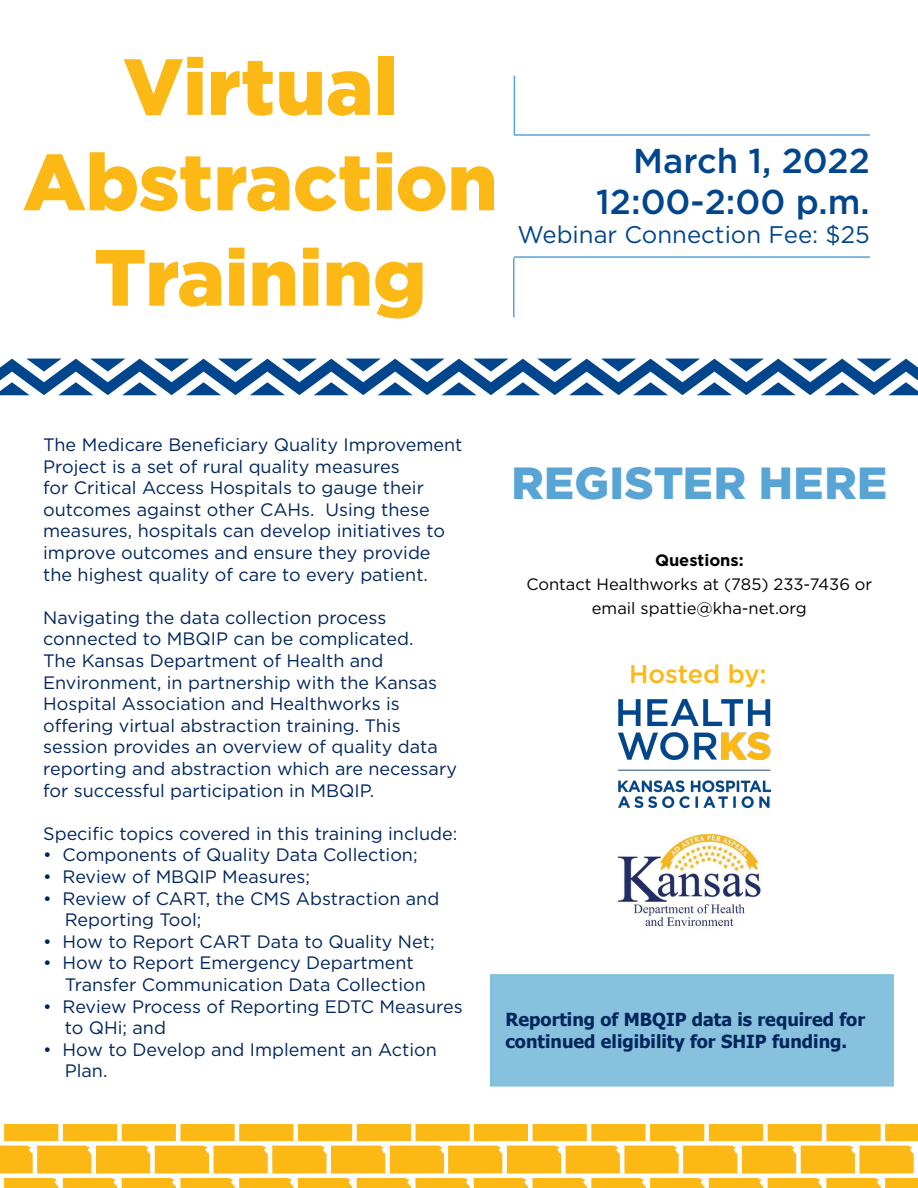
<style>
.page{position:relative;width:918px;height:1188px;background:#fff}
.page>*{position:absolute;margin:0;border:0;box-sizing:border-box;transform-origin:0 0}
.t1{font:900 79.5px/95.4px "Gotham";color:#fcb814;text-align:center}
.t2{font:900 45px "Gotham";letter-spacing:.01em;color:#58a5d5}
.t3{font:500 34.5px "Gotham";color:#01468c}
.t4{font:500 25.5px "Gotham";letter-spacing:-.005em;color:#fcb814}
.t5{font:24px "Gotham";color:#01468c}
.t6{font:18px/21.6px "Gotham";color:#00255d}
.t7{font:700 18px/21.6px "Tahoma";color:#00255d}
.t8{font:16.5px/24px "Gotham";color:#000;text-align:center}
.t9{font:700 16.5px "Gotham";color:#000}
</style>
<div class="page">
<div style="left:490px;top:974px;width:404px;height:113px;background:#87c1dd"></div>
<img style="left:619px;top:700px;width:151px;height:107px">
<svg style="left:0;top:359px;width:918px;height:36px"></svg>
<img style="left:616px;top:834px;width:145px;height:95px">
<svg style="left:0;top:1124px;width:918px;height:64px"></svg>
<hr style="left:514px;top:76px;width:1px;height:59px;background:#58a5d5">
<hr style="left:513px;top:258px;width:1px;height:59px;background:#58a5d5">
<hr style="left:514px;top:134px;width:356px;height:2px;background:#58a5d5">
<hr style="left:514px;top:256px;width:356px;height:2px;background:#58a5d5">
<p class="t1" style="left:23px;top:38px;width:476px">Virtual<br>Abstraction</p>
<p class="t1" style="left:94px;top:229px;width:334px">Training</p>
<p class="t3" style="left:633px;top:138px;width:238px">March 1, 2022</p>
<p class="t3" style="left:596px;top:179px;width:275px">12:00-2:00 p.m.</p>
<p class="t5" style="left:517px;top:219px;width:354px">Webinar Connection Fee: $25</p>
<p class="t6" style="left:43px;top:433px;width:421px">The Medicare Beneficiary Quality Improvement Project is a set of rural quality measures<br>for Critical Access Hospitals to gauge their outcomes against other CAHs. Using these measures, hospitals can develop initiatives to improve outcomes and ensure they provide the highest quality of care to every patient.</p>
<p class="t6" style="left:43px;top:606px;width:415px">Navigating the data collection process connected to MBQIP can be complicated.<br>The Kansas Department of Health and Environment, in partnership with the Kansas Hospital Association and Healthworks is offering virtual abstraction training. This session provides an overview of quality data reporting and abstraction which are necessary for successful participation in MBQIP.</p>
<p class="t6" style="left:43px;top:822px;width:416px">Specific topics covered in this training include:</p>
<p class="t6" style="left:43px;top:844px;width:376px">• Components of Quality Data Collection;</p>
<p class="t6" style="left:43px;top:865px;width:268px">• Review of MBQIP Measures;</p>
<p class="t6" style="left:65px;top:887px;width:376px;text-indent:-22px">• Review of CART, the CMS Abstraction and<br>Reporting Tool;</p>
<p class="t6" style="left:43px;top:930px;width:393px">• How to Report CART Data to Quality Net;</p>
<p class="t6" style="left:65px;top:952px;width:363px;text-indent:-22px">• How to Report Emergency Department<br>Transfer Communication Data Collection</p>
<p class="t6" style="left:65px;top:995px;width:400px;text-indent:-22px">• Review Process of Reporting EDTC Measures to QHi; and</p>
<p class="t6" style="left:65px;top:1038px;width:374px;text-indent:-22px">• How to Develop and Implement an Action<br>Plan.</p>
<p class="t2" style="left:512px;top:452px;width:377px">REGISTER HERE</p>
<p class="t9" style="left:655px;top:550px;width:90px">Questions:</p>
<p class="t8" style="left:526px;top:572px;width:347px">Contact Healthworks at (785) 233-7436 or email spattie@kha-net.org</p>
<p class="t4" style="left:629px;top:658px;width:139px">Hosted by:</p>
<p class="t7" style="left:506px;top:1010px;width:361px">Reporting of MBQIP data is required for continued eligibility for SHIP funding.</p>
</div>
